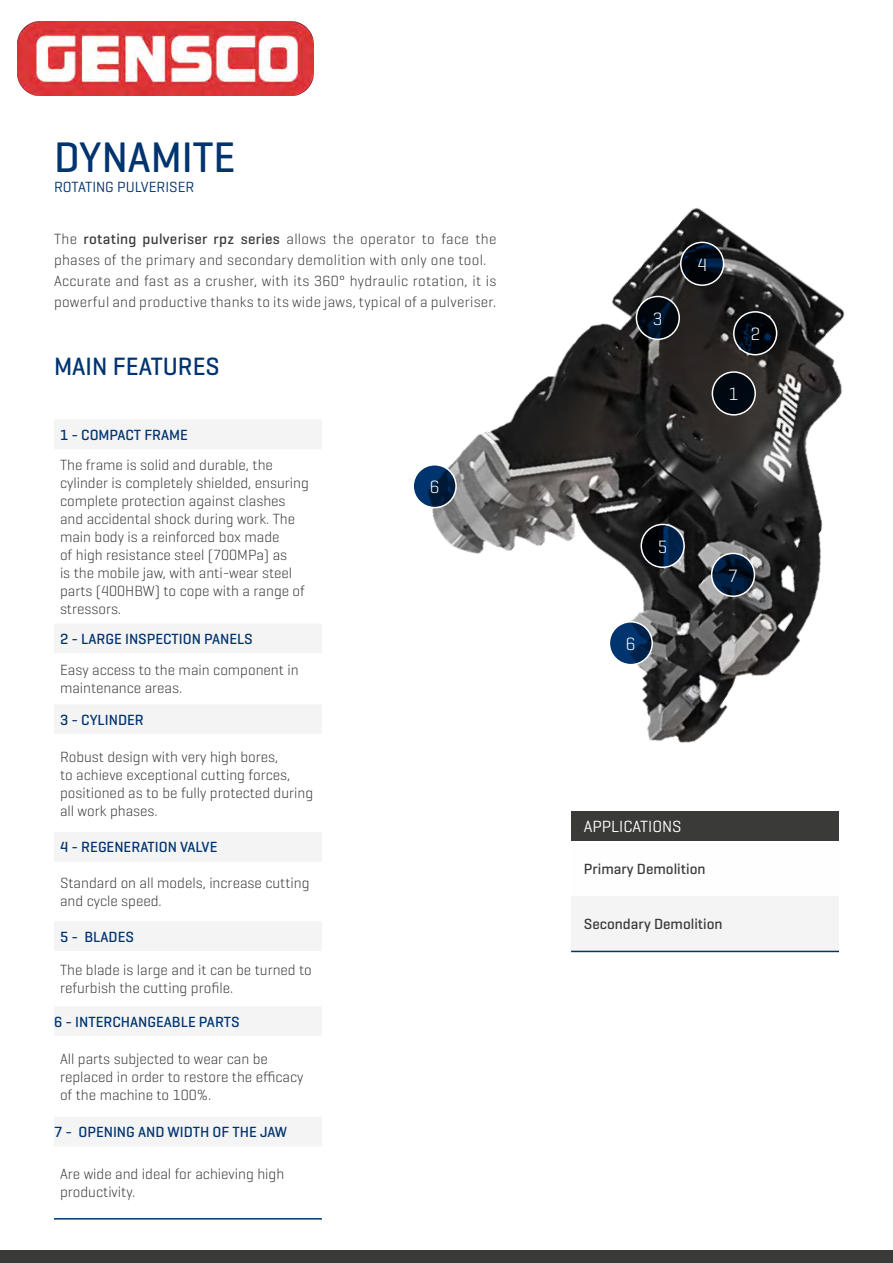
<style>
.page{position:relative;width:893px;height:1263px;background:#fff}
.page>*{position:absolute;margin:0;border:0;box-sizing:border-box;transform-origin:0 0}
.t1{font:500 43.5px "Geogrotesque";color:#00346f}
.t2{font:500 25.5px "Geogrotesque";color:#00346f}
.t3{font:300 18.15px "Geogrotesque";color:#fff}
.t4{font:16.5px "Geogrotesque";color:#fff}
.t5{font:300 15px/18px "Geogrotesque";color:#3a3a39}
.t6{font:300 15px/21px "Geogrotesque";letter-spacing:.02em;color:#3a3a39}
.t7{font:500 15px "Geogrotesque";color:#00346f}
.t8{font:500 15px "Geogrotesque";color:#3a3a39}
.t9{font:15px "Geogrotesque";color:#00346f}
.s1{font-weight:500}
</style>
<div class="page">
<div style="left:0;top:1250px;width:893px;height:13px;background:#3a3a39"></div>
<hr style="left:0;top:85px;width:1px;height:488px;background:#3a3a39">
<img style="left:432px;top:207px;width:413px;height:536px">
<svg style="left:734px;top:312px;width:43px;height:43px"></svg>
<svg style="left:712px;top:372px;width:43px;height:43px"></svg>
<svg style="left:636px;top:296px;width:43px;height:43px"></svg>
<svg style="left:681px;top:242px;width:43px;height:43px"></svg>
<svg style="left:641px;top:524px;width:43px;height:43px"></svg>
<svg style="left:712px;top:553px;width:42px;height:43px"></svg>
<svg style="left:609px;top:622px;width:43px;height:43px"></svg>
<svg style="left:413px;top:465px;width:43px;height:43px"></svg>
<div style="left:711px;top:553px;width:44px;height:44px;border:2px solid #fff;border-radius:50%"></div>
<div style="left:733px;top:311px;width:44px;height:44px;border:2px solid #fff;border-radius:50%"></div>
<div style="left:712px;top:371px;width:44px;height:45px;border:2px solid #fff;border-radius:50%"></div>
<div style="left:636px;top:296px;width:44px;height:44px;border:2px solid #fff;border-radius:50%"></div>
<div style="left:640px;top:524px;width:45px;height:44px;border:2px solid #fff;border-radius:50%"></div>
<div style="left:609px;top:621px;width:44px;height:44px;border:2px solid #fff;border-radius:50%"></div>
<div style="left:412px;top:464px;width:45px;height:44px;border:2px solid #fff;border-radius:50%"></div>
<div style="left:680px;top:242px;width:44px;height:44px;border:2px solid #fff;border-radius:50%"></div>
<div style="left:571px;top:811px;width:268px;height:30px;background:#3a3a39"></div>
<div style="left:571px;top:896px;width:268px;height:55px;background:#f4f4f4"></div>
<hr style="left:571px;top:951px;width:268px;height:1px;background:#00346f">
<svg style="left:54px;top:420px;width:267px;height:726px"></svg>
<hr style="left:54px;top:1218px;width:268px;height:1px;background:#00346f">
<img style="left:17px;top:22px;width:297px;height:74px">
<h1 class="t1" style="left:54px;top:130px;width:183px">DYNAMITE</h1>
<p class="t9" style="left:54px;top:177px;width:142px">ROTATING PULVERISER</p>
<p class="t6" style="left:54px;top:228px;width:444px">The <span class="s1">rotating pulveriser rpz series</span> allows the operator to face the phases of the primary and secondary demolition with only one tool.<br>Accurate and fast as a crusher, with its 360° hydraulic rotation, it is powerful and productive thanks to its wide jaws, typical of a pulveriser.</p>
<h2 class="t2" style="left:54px;top:350px;width:167px">MAIN FEATURES</h2>
<p class="t7" style="left:60px;top:425px;width:130px">1 - COMPACT FRAME</p>
<p class="t5" style="left:60px;top:455px;width:250px">The frame is solid and durable, the cylinder is completely shielded, ensuring complete protection against clashes and accidental shock during work. The main body is a reinforced box made<br>of high resistance steel (700MPa) as<br>is the mobile jaw, with anti-wear steel parts (400HBW) to cope with a range of stressors.</p>
<p class="t7" style="left:60px;top:629px;width:194px">2 - LARGE INSPECTION PANELS</p>
<p class="t5" style="left:60px;top:661px;width:240px">Easy access to the main component in maintenance areas.</p>
<p class="t7" style="left:60px;top:710px;width:85px">3 - CYLINDER</p>
<p class="t5" style="left:60px;top:747px;width:255px">Robust design with very high bores,<br>to achieve exceptional cutting forces, positioned as to be fully protected during all work phases.</p>
<p class="t7" style="left:60px;top:838px;width:159px">4 - REGENERATION VALVE</p>
<p class="t5" style="left:60px;top:873px;width:251px">Standard on all models, increase cutting and cycle speed.</p>
<p class="t7" style="left:60px;top:927px;width:76px">5 - BLADES</p>
<p class="t5" style="left:60px;top:960px;width:253px">The blade is large and it can be turned to refurbish the cutting profile.</p>
<p class="t7" style="left:54px;top:1012px;width:187px">6 - INTERCHANGEABLE PARTS</p>
<p class="t5" style="left:60px;top:1049px;width:245px">All parts subjected to wear can be replaced in order to restore the efficacy of the machine to 100%.</p>
<p class="t7" style="left:54px;top:1123px;width:235px">7 - OPENING AND WIDTH OF THE JAW</p>
<p class="t5" style="left:60px;top:1165px;width:226px">Are wide and ideal for achieving high productivity.</p>
<p class="t3" style="left:430px;top:475px;width:11px">6</p>
<p class="t3" style="left:653px;top:307px;width:11px">3</p>
<p class="t3" style="left:697px;top:253px;width:11px">4</p>
<p class="t3" style="left:750px;top:323px;width:11px">2</p>
<p class="t3" style="left:729px;top:383px;width:11px">1</p>
<p class="t3" style="left:658px;top:535px;width:11px">5</p>
<p class="t3" style="left:626px;top:632px;width:11px">6</p>
<p class="t3" style="left:728px;top:564px;width:11px">7</p>
<p class="t4" style="left:584px;top:816px;width:99px">APPLICATIONS</p>
<p class="t8" style="left:584px;top:860px;width:123px">Primary Demolition</p>
<p class="t8" style="left:584px;top:915px;width:140px">Secondary Demolition</p>
</div>
